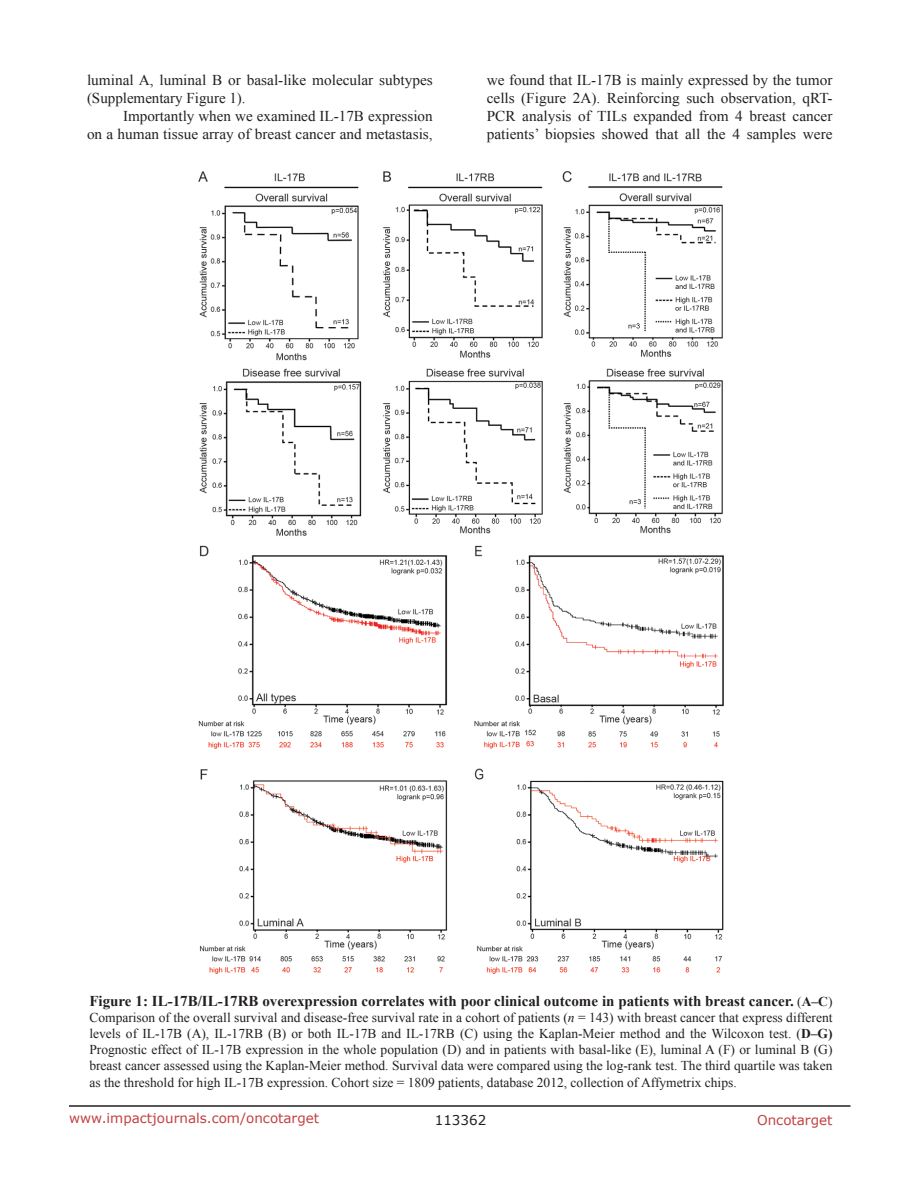
<style>
.page{position:relative;width:918px;height:1188px;background:#fff}
.page>*{position:absolute;margin:0;border:0;box-sizing:border-box;transform-origin:0 0}
.BodyText{font:15px/18px "Times New Roman";color:#231f20}
.Figuretrx{font:700 15px "Times New Roman";color:#231f20}
.Figuretrx-2{font:13.5px/16.2px "Times New Roman";color:#231f20;text-align:justify}
.t1{font:13.5px "Verdana";color:#c24141}
.t2{font:13.5px "Verdana";color:#231f20}
.s1{font-weight:400;font-size:13.5px}
.s2{font-size:13.5px}
.s3{font-style:italic}
.s4{font-weight:700}
</style>
<div class="page">
<hr style="left:69px;top:1105px;width:781px;height:2px;background:#231f20">
<img style="left:199px;top:171px;width:524px;height:803px">
<p class="BodyText" style="left:87px;top:71px;width:347px">luminal A, luminal B or basal-like molecular subtypes (Supplementary Figure 1).</p>
<p class="BodyText" style="left:87px;top:107px;width:347px;text-align:right">Importantly when we examined IL-17B expression<br>on a human tissue array of breast cancer and metastasis,</p>
<p class="BodyText" style="left:487px;top:71px;width:347px;text-align:justify">we found that IL-17B is mainly expressed by the tumor cells (Figure 2A). Reinforcing such observation, qRT-PCR analysis of TILs expanded from 4 breast cancer patients’ biopsies showed that all the 4 samples were</p>
<p class="Figuretrx" style="left:89px;top:990px;width:745px">Figure 1: IL-17B/IL-17RB overexpression correlates with poor clinical outcome in patients with breast cancer. <span class="s1">(</span><span class="s2">A–C</span><span class="s1">)</span></p>
<p class="Figuretrx-2" style="left:89px;top:1009px;width:745px">Comparison of the overall survival and disease-free survival rate in a cohort of patients (<span class="s3">n</span> = 143) with breast cancer that express different levels of IL-17B (A), IL-17RB (B) or both IL-17B and IL-17RB (C) using the Kaplan-Meier method and the Wilcoxon test. (<span class="s4">D–G)<br></span>Prognostic effect of IL-17B expression in the whole population (D) and in patients with basal-like (E), luminal A (F) or luminal B (G) breast cancer assessed using the Kaplan-Meier method. Survival data were compared using the log-rank test. The third quartile was taken as the threshold for high IL-17B expression. Cohort size = 1809 patients, database 2012, collection of Affymetrix chips.</p>
<p class="t1" style="left:69px;top:1109px;width:252px">www.impactjournals.com/oncotarget</p>
<p class="t2" style="left:435px;top:1111px;width:53px">113362</p>
<p class="t1" style="left:757px;top:1111px;width:77px">Oncotarget</p>
</div>
